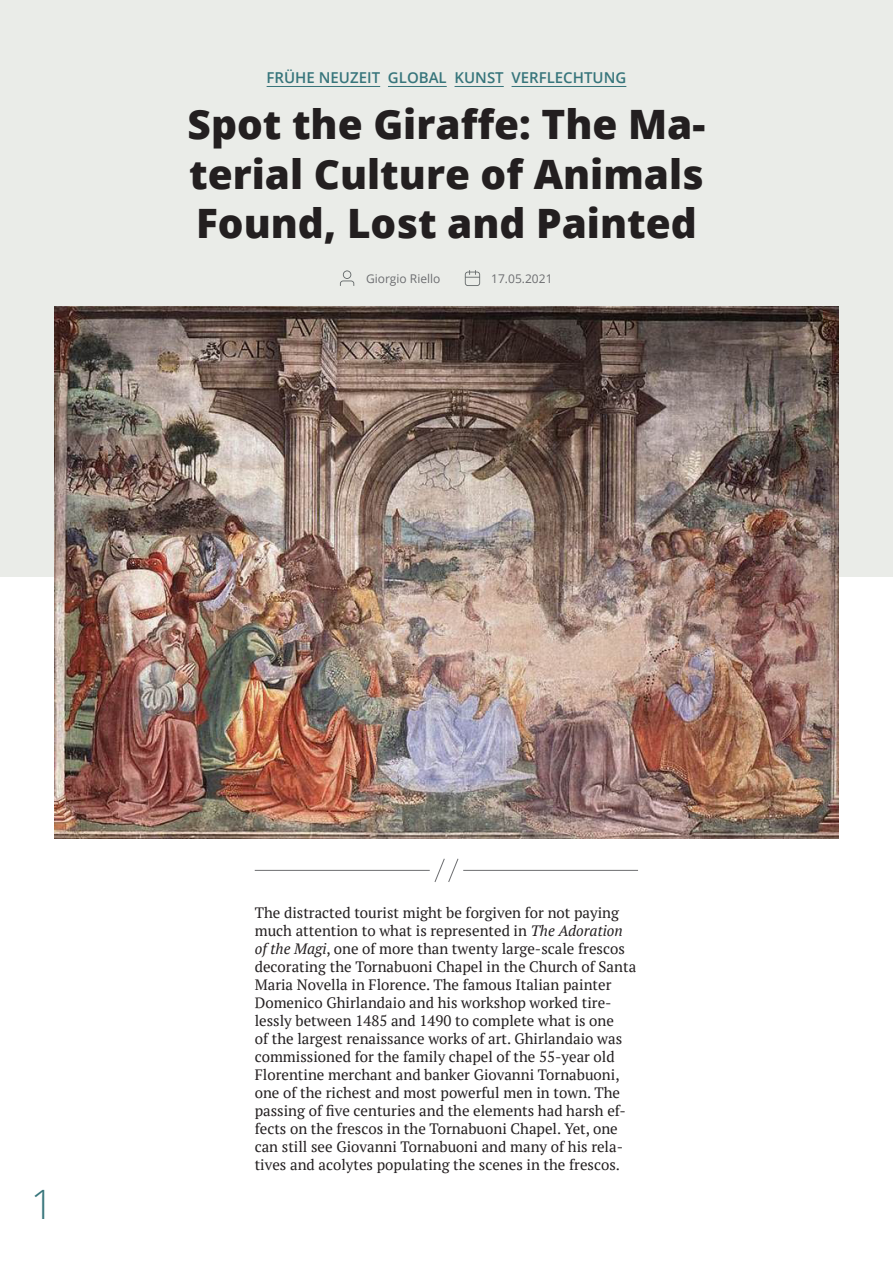
<style>
.page{position:relative;width:893px;height:1263px;background:#fff}
.page>*{position:absolute;margin:0;border:0;box-sizing:border-box;transform-origin:0 0}
.HEADLINE{font:800 40.5px/49.5px "Open Sans";color:#231f20;text-align:justify}
.t1{font:300 40.5px "Open Sans";color:#37757b}
.LAUFTEXT{font:15px/18px "PT Serif";color:#231f20}
.SCHLAGWORTE{font:600 15px "Open Sans";color:#37757b}
.AUTOR_IN_DATUM{font:12px "Open Sans";color:#6c6d70}
.s1{font-style:italic}
</style>
<div class="page">
<div style="left:0;top:0;width:893px;height:576px;background:#eaece8"></div>
<img style="left:54px;top:306px;width:785px;height:533px">
<hr style="left:267px;top:86px;width:113px;height:1px;background:#37757b">
<hr style="left:388px;top:86px;width:59px;height:1px;background:#37757b">
<hr style="left:455px;top:86px;width:49px;height:1px;background:#37757b">
<hr style="left:512px;top:86px;width:114px;height:1px;background:#37757b">
<svg style="left:340px;top:270px;width:14px;height:16px"></svg>
<svg style="left:465px;top:270px;width:15px;height:16px"></svg>
<hr style="left:255px;top:870px;width:175px;height:1px;background:#6c6d70">
<hr style="left:463px;top:870px;width:175px;height:1px;background:#6c6d70">
<svg style="left:434px;top:858px;width:25px;height:24px"></svg>
<p class="SCHLAGWORTE" style="left:267px;top:68px;width:361px">FRÜHE NEUZEIT GLOBAL KUNST VERFLECHTUNG</p>
<p class="HEADLINE" style="left:188px;top:97px;width:519px">Spot the Giraffe: The Ma&shy;terial Culture of Animals Found, Lost and Painted</p>
<p class="AUTOR_IN_DATUM" style="left:366px;top:270px;width:76px">Giorgio Riello</p>
<p class="AUTOR_IN_DATUM" style="left:491px;top:270px;width:63px">17.05.2021</p>
<h1 class="t1" style="left:31px;top:1177px;width:25px">1</h1>
<p class="LAUFTEXT" style="left:255px;top:904px;width:383px">The distracted tourist might be forgiven for not paying much attention to what is represented in <span class="s1">The Adoration of the Magi</span>, one of more than twenty large-scale frescos decorating the Tornabuoni Chapel in the Church of Santa Maria Novella in Florence. The famous Italian painter Domenico Ghirlandaio and his workshop worked tire&shy;lessly between 1485 and 1490 to complete what is one<br>of the largest renaissance works of art. Ghirlandaio was commissioned for the family chapel of the 55-year old Florentine merchant and banker Giovanni Tornabuoni, one of the richest and most powerful men in town. The passing of five centuries and the elements had harsh ef&shy;fects on the frescos in the Tornabuoni Chapel. Yet, one can still see Giovanni Tornabuoni and many of his rela&shy;tives and acolytes populating the scenes in the frescos.</p>
</div>
